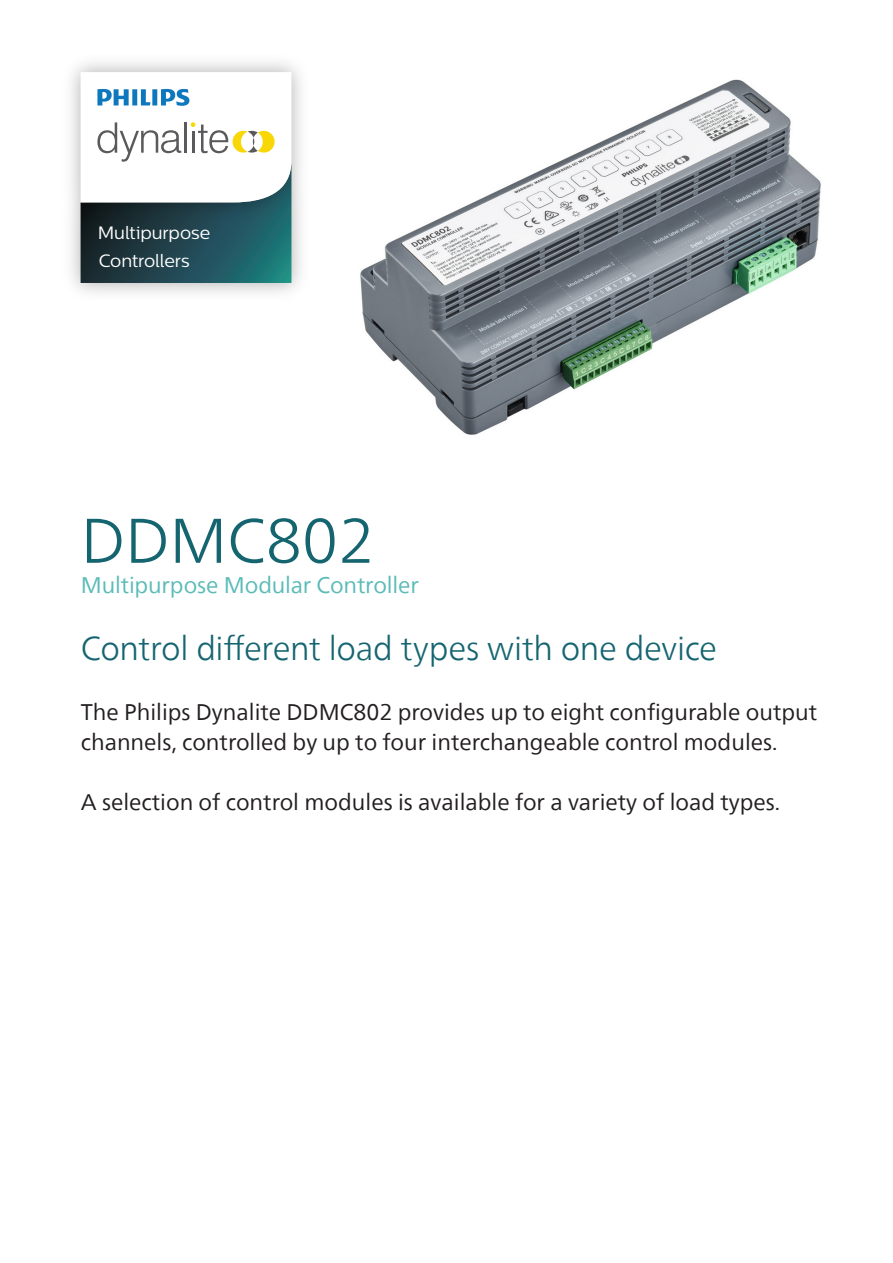
<style>
.page{position:relative;width:893px;height:1263px;background:#fff}
.page>*{position:absolute;margin:0;border:0;box-sizing:border-box;transform-origin:0 0}
.Cover_Product_Name{font:300 63px "Neue Frutiger World";color:#156570}
.Cover_Wow_Statement{font:300 33px "Neue Frutiger World";letter-spacing:-.01em;color:#156570}
.Cover_Overview__15pt{font:22.5px/30px "Neue Frutiger World";color:#231f20}
.Cover_Product_Identi{font:22.5px "Neue Frutiger World";letter-spacing:-.01em;color:#5bbbb7}
.t1{font:17.85px/27.3px "Centrale Sans";letter-spacing:-.005em;color:#fff}
</style>
<div class="page">
<img style="left:71px;top:228px;width:230px;height:65px">
<img style="left:71px;top:62px;width:230px;height:166px">
<svg style="left:81px;top:72px;width:210px;height:211px"></svg>
<img style="left:360px;top:79px;width:461px;height:356px">
<p class="t1" style="left:98px;top:219px;width:114px">Multipurpose<br>Controllers</p>
<p class="Cover_Product_Name" style="left:81px;top:492px;width:295px">DDMC802</p>
<p class="Cover_Product_Identi" style="left:81px;top:567px;width:339px">Multipurpose Modular Controller</p>
<p class="Cover_Wow_Statement" style="left:81px;top:623px;width:638px">Control different load types with one device</p>
<p class="Cover_Overview__15pt" style="left:81px;top:697px;width:738px">The Philips Dynalite DDMC802 provides up to eight configurable output channels, controlled by up to four interchangeable control modules.</p>
<p class="Cover_Overview__15pt" style="left:81px;top:787px;width:701px">A selection of control modules is available for a variety of load types.</p>
</div>
